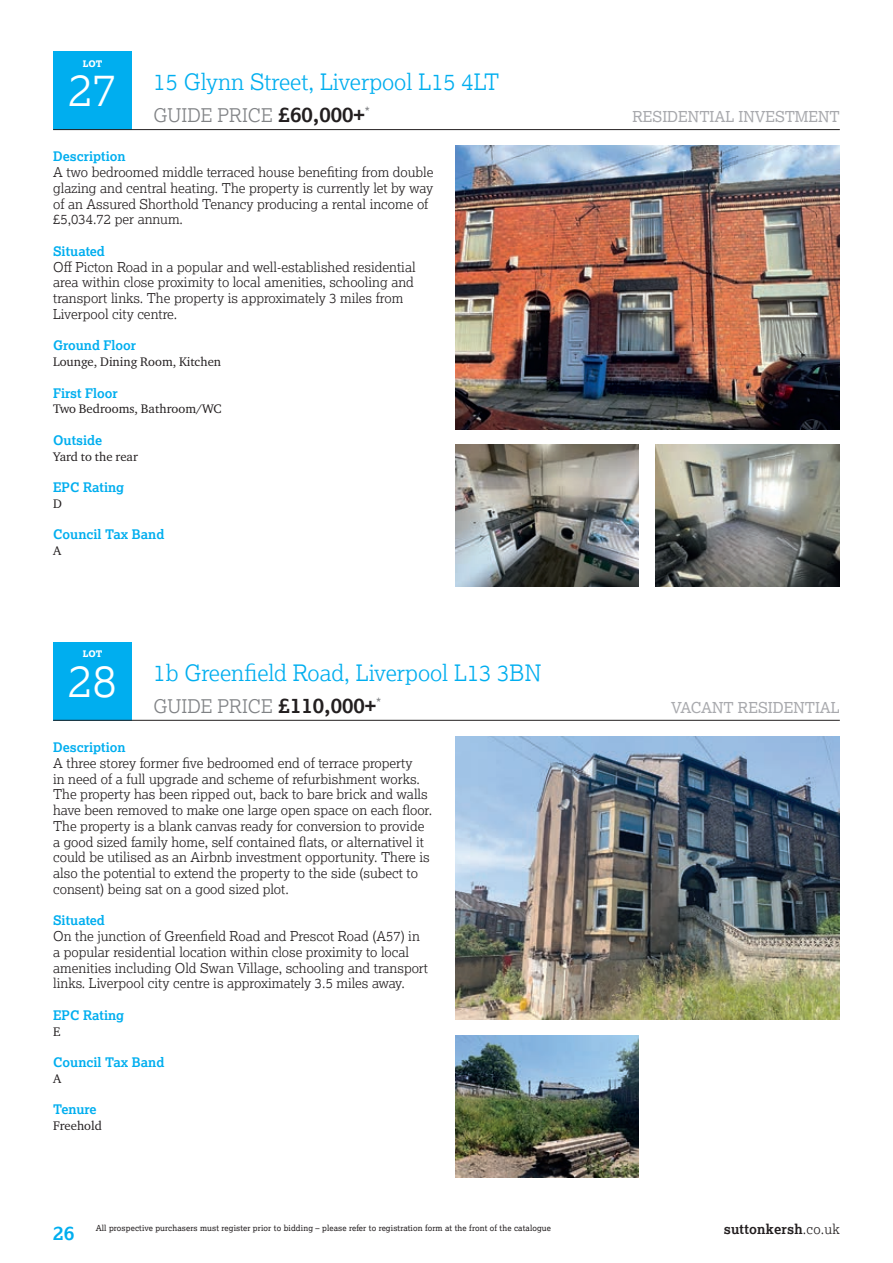
<style>
.page{position:relative;width:893px;height:1263px;background:#fff}
.page>*{position:absolute;margin:0;border:0;box-sizing:border-box;transform-origin:0 0}
.t1{font:300 45px "Lexia";color:#fff}
.t2{font:300 22.5px "Lexia";color:#00aeef}
.t3{font:700 19.5px "Lexia";color:#00aeef}
.t4{font:300 18.75px "Lexia";color:#808285}
.t5{font:15px "Lexia";color:#a8a9ad}
.t6{font:300 13.5px/15.8px "Lexia";color:#231f20}
.t7{font:700 13.5px "Lexia";letter-spacing:.015em;color:#231f20}
.t8{font:13.5px "Lexia";color:#808285}
.t9{font:700 13.2px "Lexia";color:#00aeef}
.t10{font:12.75px "Charter ITC Pro";color:#231f20}
.t11{font:800 9px "Lexia";color:#fff}
.t12{font:8.25px "Lexia";letter-spacing:.015em;color:#231f20}
.s1{font-weight:700;font-size:21px;color:#231f20}
.s2{font-weight:300}
</style>
<div class="page">
<div style="left:53px;top:51px;width:79px;height:79px;background:#00aeef"></div>
<div style="left:53px;top:642px;width:79px;height:78px;background:#00aeef"></div>
<hr style="left:53px;top:129px;width:787px;height:1px;background:#231f20">
<hr style="left:53px;top:720px;width:787px;height:1px;background:#231f20">
<img style="left:455px;top:1035px;width:184px;height:142px">
<img style="left:455px;top:736px;width:385px;height:284px">
<img style="left:455px;top:445px;width:184px;height:142px">
<img style="left:656px;top:445px;width:184px;height:142px">
<img style="left:455px;top:146px;width:385px;height:283px">
<p class="t11" style="left:83px;top:58px;width:21px">LOT</p>
<h1 class="t1" style="left:69px;top:61px;width:49px">27</h1>
<h2 class="t2" style="left:154px;top:68px;width:347px">15 Glynn Street, Liverpool L15 4LT</h2>
<h3 class="t4" style="left:154px;top:103px;width:218px">GUIDE PRICE <span class="s1">£60,000+</span><sup>*</sup></h3>
<p class="t5" style="left:632px;top:107px;width:209px">RESIDENTIAL INVESTMENT</p>
<p class="t9" style="left:53px;top:148px;width:74px">Description</p>
<p class="t6" style="left:53px;top:164px;width:382px">A two bedroomed middle terraced house benefiting from double glazing and central heating. The property is currently let by way of an Assured Shorthold Tenancy producing a rental income of £5,034.72 per annum.</p>
<p class="t9" style="left:53px;top:243px;width:53px">Situated</p>
<p class="t6" style="left:53px;top:258px;width:364px">Off Picton Road in a popular and well-established residential area within close proximity to local amenities, schooling and transport links. The property is approximately 3 miles from Liverpool city centre.</p>
<p class="t9" style="left:53px;top:337px;width:84px">Ground Floor</p>
<p class="t10" style="left:53px;top:354px;width:170px">Lounge, Dining Room, Kitchen</p>
<p class="t9" style="left:53px;top:384px;width:66px">First Floor</p>
<p class="t10" style="left:53px;top:401px;width:170px">Two Bedrooms, Bathroom/WC</p>
<p class="t9" style="left:53px;top:432px;width:51px">Outside</p>
<p class="t10" style="left:53px;top:448px;width:86px">Yard to the rear</p>
<p class="t9" style="left:53px;top:479px;width:73px">EPC Rating</p>
<p class="t10" style="left:53px;top:495px;width:10px">D</p>
<p class="t9" style="left:53px;top:526px;width:113px">Council Tax Band</p>
<p class="t10" style="left:53px;top:543px;width:10px">A</p>
<p class="t11" style="left:83px;top:648px;width:21px">LOT</p>
<h1 class="t1" style="left:68px;top:652px;width:50px">28</h1>
<h2 class="t2" style="left:154px;top:659px;width:389px">1b Greenfield Road, Liverpool L13 3BN</h2>
<h3 class="t4" style="left:154px;top:694px;width:224px">GUIDE PRICE <span class="s1">£110,000+</span></h3>
<p class="t5" style="left:671px;top:698px;width:170px">VACANT RESIDENTIAL</p>
<p class="t8" style="left:376px;top:695px;width:7px">*</p>
<p class="t9" style="left:53px;top:739px;width:74px">Description</p>
<p class="t6" style="left:53px;top:755px;width:381px">A three storey former five bedroomed end of terrace property<br>in need of a full upgrade and scheme of refurbishment works.<br>The property has been ripped out, back to bare brick and walls have been removed to make one large open space on each floor.<br>The property is a blank canvas ready for conversion to provide a good sized family home, self contained flats, or alternativel it could be utilised as an Airbnb investment opportunity. There is also the potential to extend the property to the side (subect to consent) being sat on a good sized plot.</p>
<p class="t9" style="left:53px;top:912px;width:53px">Situated</p>
<p class="t6" style="left:53px;top:928px;width:376px">On the junction of Greenfield Road and Prescot Road (A57) in a popular residential location within close proximity to local amenities including Old Swan Village, schooling and transport links. Liverpool city centre is approximately 3.5 miles away.</p>
<p class="t9" style="left:53px;top:1007px;width:73px">EPC Rating</p>
<p class="t10" style="left:53px;top:1023px;width:9px">E</p>
<p class="t9" style="left:53px;top:1054px;width:113px">Council Tax Band</p>
<p class="t10" style="left:53px;top:1070px;width:10px">A</p>
<p class="t9" style="left:53px;top:1101px;width:45px">Tenure</p>
<p class="t10" style="left:53px;top:1118px;width:50px">Freehold</p>
<h3 class="t3" style="left:53px;top:1220px;width:23px">26</h3>
<p class="t7" style="left:724px;top:1221px;width:118px">suttonkersh<span class="s2">.co.uk</span></p>
<p class="t12" style="left:96px;top:1222px;width:457px">All prospective purchasers must register prior to bidding – please refer to registration form at the front of the catalogue</p>
</div>
